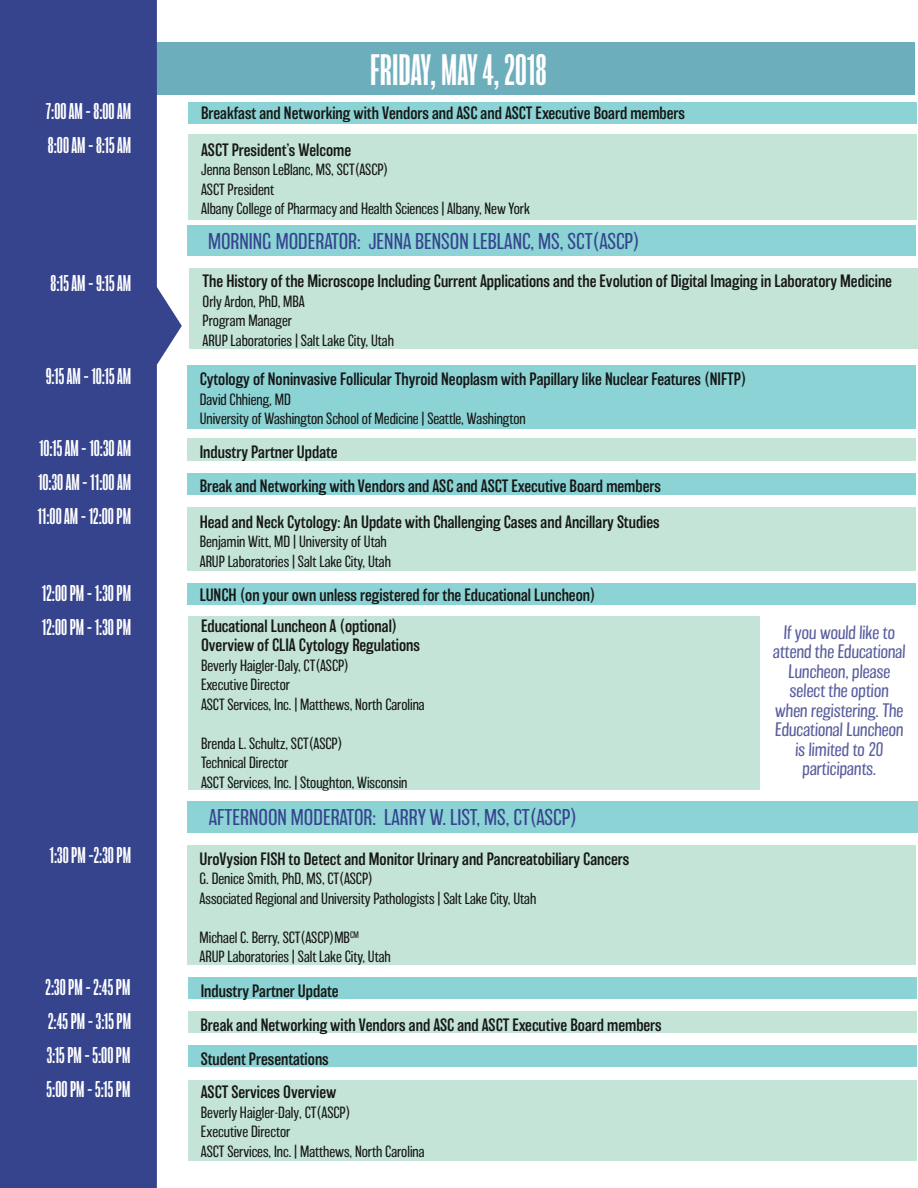
<style>
.page{position:relative;width:918px;height:1188px;background:#fff}
.page>*{position:absolute;margin:0;border:0;box-sizing:border-box;transform-origin:0 0}
._1st_Section_Header{font:extra-condensed 40.5px "Balboa";color:#fff}
._1st_Section_Header-2{font:extra-condensed 21px "Balboa";color:#fff}
._1st_Section_Header-3{font:200 21px "Balboa";color:#36448e}
._2nd_Section_Header{font:200 18px/19.5px "Balboa";color:#595e9e;text-align:center}
._2nd_Section_Header-2{font:300 16.5px "Balboa";color:#171717}
._2nd_Section_Header-3{font:200 15px "Balboa";color:#171717}
</style>
<div class="page">
<div style="left:187px;top:846px;width:728px;height:119px;background:#c3e4d7"></div>
<div style="left:187px;top:507px;width:728px;height:64px;background:#c3e4d7"></div>
<div style="left:187px;top:365px;width:728px;height:64px;background:#8bd3d4"></div>
<div style="left:188px;top:616px;width:572px;height:174px;background:#c3e4d7"></div>
<div style="left:190px;top:268px;width:728px;height:81px;background:#c3e4d7"></div>
<div style="left:187px;top:473px;width:728px;height:21px;background:#8bd3d4"></div>
<div style="left:187px;top:225px;width:729px;height:31px;background:#8bd3d4"></div>
<div style="left:188px;top:102px;width:729px;height:21px;background:#8bd3d4"></div>
<div style="left:2px;top:43px;width:913px;height:52px;background:#6daebc"></div>
<svg style="left:0;top:0;width:182px;height:1188px;background:#4f5b9c"></svg>
<div style="left:188px;top:134px;width:729px;height:85px;background:#c3e4d7"></div>
<div style="left:187px;top:439px;width:728px;height:22px;background:#c3e4d7"></div>
<div style="left:187px;top:584px;width:728px;height:21px;background:#8bd3d4"></div>
<div style="left:188px;top:801px;width:730px;height:32px;background:#8bd3d4"></div>
<div style="left:188px;top:978px;width:728px;height:21px;background:#8bd3d4"></div>
<div style="left:188px;top:1012px;width:728px;height:21px;background:#c3e4d7"></div>
<div style="left:188px;top:1046px;width:729px;height:21px;background:#8bd3d4"></div>
<div style="left:188px;top:1080px;width:729px;height:81px;background:#c3e4d7"></div>
<p class="_1st_Section_Header" style="left:370px;top:48px;width:178px">FRIDAY, MAY 4, 2018</p>
<p class="_1st_Section_Header-2" style="left:46px;top:100px;width:87px">7:00 AM - 8:00 AM</p>
<p class="_2nd_Section_Header-2" style="left:201px;top:104px;width:485px">Breakfast and Networking with Vendors and ASC and ASCT Executive Board members</p>
<p class="_1st_Section_Header-2" style="left:48px;top:134px;width:85px">8:00 AM - 8:15 AM</p>
<p class="_2nd_Section_Header-2" style="left:201px;top:141px;width:151px">ASCT President’s Welcome</p>
<p class="_2nd_Section_Header-3" style="left:201px;top:162px;width:189px">Jenna Benson LeBlanc, MS, SCT(ASCP)</p>
<p class="_2nd_Section_Header-3" style="left:201px;top:181px;width:74px">ASCT President</p>
<p class="_2nd_Section_Header-3" style="left:201px;top:201px;width:330px">Albany College of Pharmacy and Health Sciences | Albany, New York</p>
<p class="_1st_Section_Header-3" style="left:208px;top:230px;width:433px">MORNING MODERATOR: JENNA BENSON LEBLANC, MS, SCT(ASCP)</p>
<p class="_1st_Section_Header-2" style="left:51px;top:271px;width:82px">8:15 AM - 9:15 AM</p>
<p class="_2nd_Section_Header-2" style="left:203px;top:273px;width:691px">The History of the Microscope Including Current Applications and the Evolution of Digital Imaging in Laboratory Medicine</p>
<p class="_2nd_Section_Header-3" style="left:203px;top:293px;width:104px">Orly Ardon, PhD, MBA</p>
<p class="_2nd_Section_Header-3" style="left:203px;top:313px;width:91px">Program Manager</p>
<p class="_2nd_Section_Header-3" style="left:203px;top:332px;width:193px">ARUP Laboratories | Salt Lake City, Utah</p>
<p class="_1st_Section_Header-2" style="left:46px;top:365px;width:87px">9:15 AM - 10:15 AM</p>
<p class="_2nd_Section_Header-2" style="left:200px;top:371px;width:548px">Cytology of Noninvasive Follicular Thyroid Neoplasm with Papillary like Nuclear Features (NIFTP)</p>
<p class="_2nd_Section_Header-3" style="left:200px;top:391px;width:93px">David Chhieng, MD</p>
<p class="_2nd_Section_Header-3" style="left:200px;top:411px;width:328px">University of Washington School of Medicine | Seattle, Washington</p>
<p class="_1st_Section_Header-2" style="left:39px;top:437px;width:94px">10:15 AM - 10:30 AM</p>
<p class="_2nd_Section_Header-2" style="left:200px;top:443px;width:139px">Industry Partner Update</p>
<p class="_1st_Section_Header-2" style="left:38px;top:471px;width:95px">10:30 AM - 11:00 AM</p>
<p class="_1st_Section_Header-2" style="left:37px;top:505px;width:95px">11:00 AM - 12:00 PM</p>
<p class="_2nd_Section_Header-2" style="left:200px;top:477px;width:463px">Break and Networking with Vendors and ASC and ASCT Executive Board members</p>
<p class="_2nd_Section_Header-2" style="left:200px;top:513px;width:462px">Head and Neck Cytology: An Update with Challenging Cases and Ancillary Studies</p>
<p class="_2nd_Section_Header-3" style="left:200px;top:534px;width:189px">Benjamin Witt, MD | University of Utah</p>
<p class="_2nd_Section_Header-3" style="left:200px;top:553px;width:193px">ARUP Laboratories | Salt Lake City, Utah</p>
<p class="_1st_Section_Header-2" style="left:42px;top:582px;width:91px">12:00 PM - 1:30 PM</p>
<p class="_2nd_Section_Header-2" style="left:200px;top:586px;width:397px">LUNCH (on your own unless registered for the Educational Luncheon)</p>
<p class="_1st_Section_Header-2" style="left:42px;top:616px;width:91px">12:00 PM - 1:30 PM</p>
<p class="_2nd_Section_Header-2" style="left:201px;top:617px;width:198px">Educational Luncheon A (optional)</p>
<p class="_2nd_Section_Header-2" style="left:201px;top:636px;width:220px">Overview of CLIA Cytology Regulations</p>
<p class="_2nd_Section_Header-3" style="left:201px;top:657px;width:150px">Beverly Haigler-Daly, CT(ASCP)</p>
<p class="_2nd_Section_Header-3" style="left:201px;top:677px;width:90px">Executive Director</p>
<p class="_2nd_Section_Header-3" style="left:201px;top:696px;width:225px">ASCT Services, Inc. | Matthews, North Carolina</p>
<p class="_2nd_Section_Header-3" style="left:201px;top:735px;width:143px">Brenda L. Schultz, SCT(ASCP)</p>
<p class="_2nd_Section_Header-3" style="left:201px;top:755px;width:89px">Technical Director</p>
<p class="_2nd_Section_Header-3" style="left:201px;top:774px;width:208px">ASCT Services, Inc. | Stoughton, Wisconsin</p>
<p class="_1st_Section_Header-2" style="left:50px;top:843px;width:83px">1:30 PM -2:30 PM</p>
<p class="_1st_Section_Header-3" style="left:209px;top:806px;width:370px">AFTERNOON MODERATOR: LARRY W. LIST, MS, CT(ASCP)</p>
<p class="_2nd_Section_Header-2" style="left:200px;top:850px;width:431px">UroVysion FISH to Detect and Monitor Urinary and Pancreatobiliary Cancers</p>
<p class="_2nd_Section_Header-3" style="left:200px;top:871px;width:175px">G. Denice Smith, PhD, MS, CT(ASCP)</p>
<p class="_2nd_Section_Header-3" style="left:200px;top:890px;width:338px">Associated Regional and University Pathologists | Salt Lake City, Utah</p>
<p class="_2nd_Section_Header-3" style="left:200px;top:929px;width:161px">Michael C. Berry, SCT(ASCP)MB<sup>CM</sup></p>
<p class="_2nd_Section_Header-3" style="left:200px;top:949px;width:193px">ARUP Laboratories | Salt Lake City, Utah</p>
<p class="_1st_Section_Header-2" style="left:46px;top:975px;width:86px">2:30 PM - 2:45 PM</p>
<p class="_2nd_Section_Header-2" style="left:201px;top:982px;width:139px">Industry Partner Update</p>
<p class="_1st_Section_Header-2" style="left:48px;top:1010px;width:84px">2:45 PM - 3:15 PM</p>
<p class="_2nd_Section_Header-2" style="left:201px;top:1016px;width:463px">Break and Networking with Vendors and ASC and ASCT Executive Board members</p>
<p class="_1st_Section_Header-2" style="left:47px;top:1044px;width:85px">3:15 PM - 5:00 PM</p>
<p class="_2nd_Section_Header-2" style="left:201px;top:1050px;width:129px">Student Presentations</p>
<p class="_2nd_Section_Header-2" style="left:201px;top:1083px;width:137px">ASCT Services Overview</p>
<p class="_2nd_Section_Header-3" style="left:201px;top:1104px;width:151px">Beverly Haigler-Daly, CT(ASCP)</p>
<p class="_2nd_Section_Header-3" style="left:201px;top:1123px;width:91px">Executive Director</p>
<p class="_2nd_Section_Header-3" style="left:201px;top:1143px;width:225px">ASCT Services, Inc. | Matthews, North Carolina</p>
<p class="_1st_Section_Header-2" style="left:47px;top:1078px;width:85px">5:00 PM - 5:15 PM</p>
<p class="_2nd_Section_Header" style="left:773px;top:623px;width:135px">If you would like to attend the Educational<br>Luncheon, please select the option when registering. The<br>Educational Luncheon is limited to 20 participants.</p>
</div>
